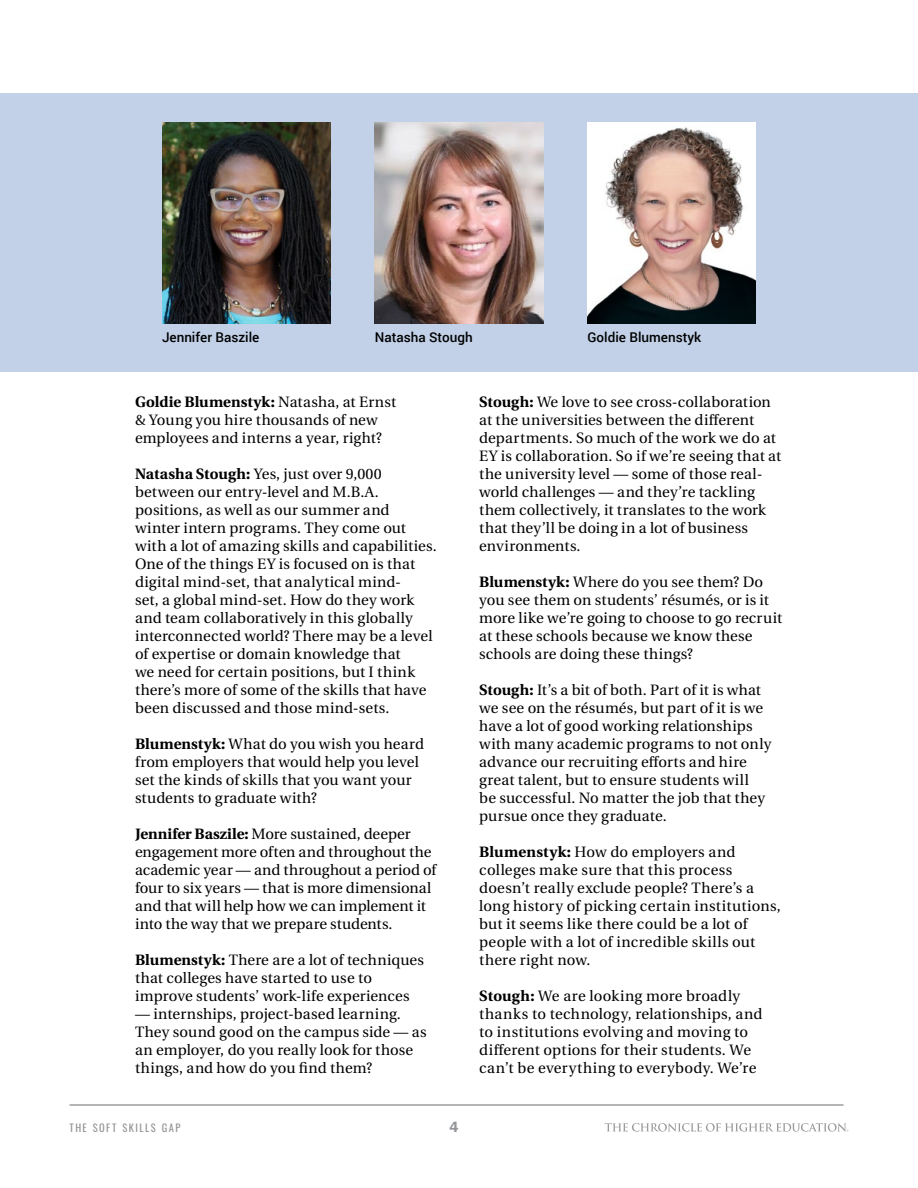
<style>
.page{position:relative;width:918px;height:1188px;background:#fff}
.page>*{position:absolute;margin:0;border:0;box-sizing:border-box;transform-origin:0 0}
.t1{font:15px/18px "Heuristica";letter-spacing:.01em;color:#000}
.t2{font:600 15px "ITC Franklin Gothic Std";color:#939598}
.t3{font:500 13.5px "Roboto";color:#000}
.t4{font:10.5px "Oswald";letter-spacing:.14em;color:#939598}
.s1{font-weight:700}
</style>
<div class="page">
<hr style="left:70px;top:1105px;width:774px;height:1px;background:#6d6e71">
<svg style="left:605px;top:1123px;width:243px;height:9px"></svg>
<div style="left:0;top:94px;width:918px;height:278px;background:#c2d1e8"></div>
<img style="left:162px;top:122px;width:168px;height:202px">
<img style="left:375px;top:122px;width:168px;height:202px">
<img style="left:588px;top:122px;width:168px;height:202px">
<p class="t3" style="left:162px;top:328px;width:99px">Jennifer Baszile</p>
<p class="t3" style="left:375px;top:328px;width:100px">Natasha Stough</p>
<p class="t3" style="left:588px;top:328px;width:115px">Goldie Blumenstyk</p>
<p class="t1" style="left:135px;top:393px;width:263px"><span class="s1">Goldie Blumenstyk:</span> Natasha, at Ernst &amp; Young you hire thousands of new employees and interns a year, right?</p>
<p class="t1" style="left:135px;top:465px;width:303px"><span class="s1">Natasha Stough:</span> Yes, just over 9,000 between our entry-level and M.B.A. positions, as well as our summer and winter intern programs. They come out with a lot of amazing skills and capabilities.<br>One of the things EY is focused on is that digital mind-set, that analytical mind-<br>set, a global mind-set. How do they work and team collaboratively in this globally interconnected world? There may be a level of expertise or domain knowledge that<br>we need for certain positions, but I think there’s more of some of the skills that have been discussed and those mind-sets.</p>
<p class="t1" style="left:135px;top:735px;width:291px"><span class="s1">Blumenstyk:</span> What do you wish you heard from employers that would help you level set the kinds of skills that you want your students to graduate with?</p>
<p class="t1" style="left:135px;top:825px;width:303px"><span class="s1">Jennifer Baszile:</span> More sustained, deeper engagement more often and throughout the academic year — and throughout a period of four to six years — that is more dimensional and that will help how we can implement it into the way that we prepare students.</p>
<p class="t1" style="left:135px;top:951px;width:290px"><span class="s1">Blumenstyk:</span> There are a lot of techniques that colleges have started to use to improve students’ work-life experiences</p>
<p class="t1" style="left:135px;top:1005px;width:293px">— internships, project-based learning.<br>They sound good on the campus side — as an employer, do you really look for those things, and how do you find them?</p>
<p class="t4" style="left:70px;top:1119px;width:112px">THE SOFT SKILLS GAP</p>
<p class="t2" style="left:449px;top:1118px;width:10px">4</p>
<p class="t1" style="left:479px;top:393px;width:304px"><span class="s1">Stough:</span> We love to see cross-collaboration at the universities between the different departments. So much of the work we do at EY is collaboration. So if we’re seeing that at the university level — some of those real&shy;world challenges — and they’re tackling them collectively, it translates to the work that they’ll be doing in a lot of business environments.</p>
<p class="t1" style="left:479px;top:573px;width:304px"><span class="s1">Blumenstyk:</span> Where do you see them? Do you see them on students’ résumés, or is it more like we’re going to choose to go recruit at these schools because we know these schools are doing these things?</p>
<p class="t1" style="left:479px;top:681px;width:294px"><span class="s1">Stough:</span> It’s a bit of both. Part of it is what we see on the résumés, but part of it is we have a lot of good working relationships with many academic programs to not only advance our recruiting efforts and hire great talent, but to ensure students will<br>be successful. No matter the job that they pursue once they graduate.</p>
<p class="t1" style="left:479px;top:843px;width:303px"><span class="s1">Blumenstyk:</span> How do employers and colleges make sure that this process doesn’t really exclude people? There’s a long history of picking certain institutions, but it seems like there could be a lot of people with a lot of incredible skills out there right now.</p>
<p class="t1" style="left:479px;top:987px;width:285px"><span class="s1">Stough:</span> We are looking more broadly thanks to technology, relationships, and to institutions evolving and moving to different options for their students. We can’t be everything to everybody. We’re</p>
</div>
